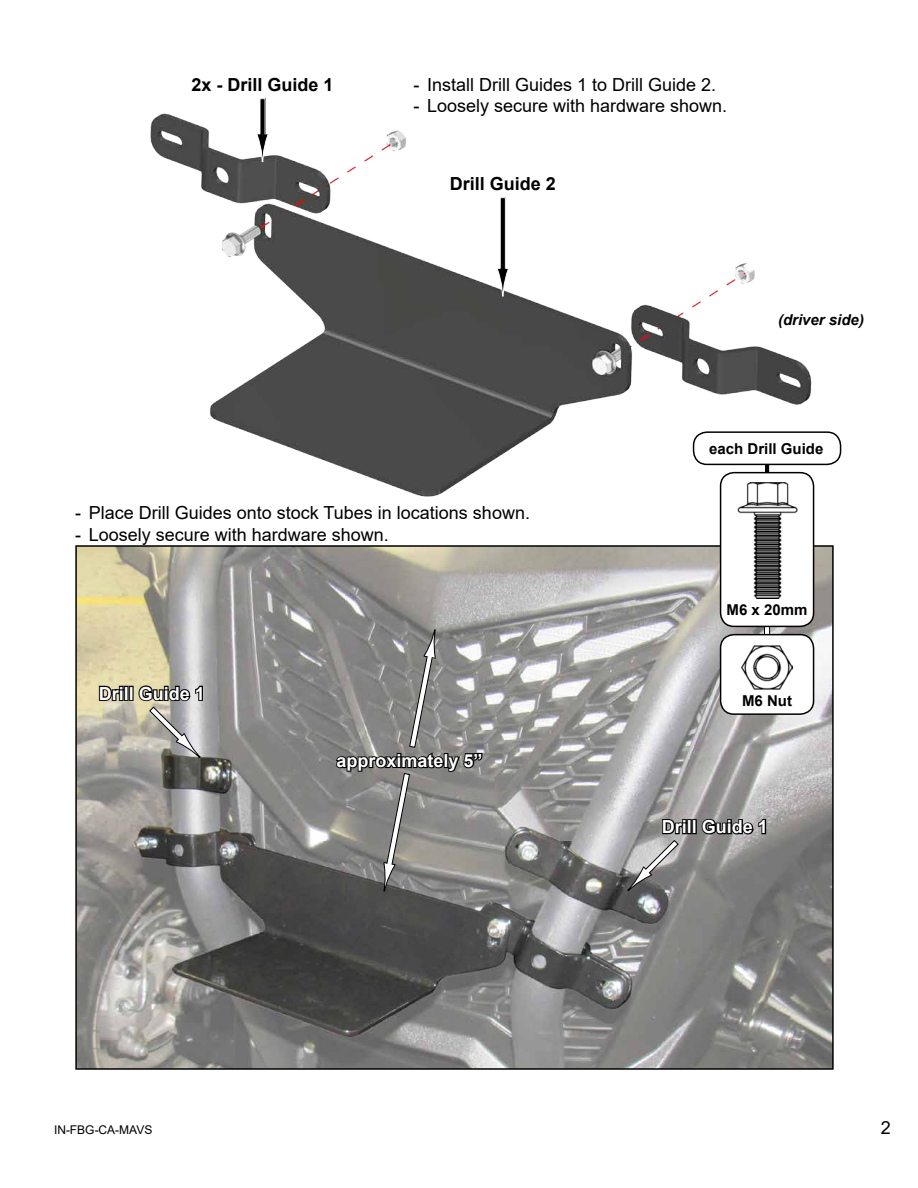
<style>
.page{position:relative;width:918px;height:1188px;background:#fff}
.page>*{position:absolute;margin:0;border:0;box-sizing:border-box;transform-origin:0 0}
.t1{font:18px "Arial";color:#000}
.t2{font:700 18px "Arial";color:#fff}
.t3{font:700 18px "Arial";color:#000}
.t4{font:700 15px "Arial";color:#000}
.t5{font:italic 700 15px "Arial";color:#000}
.t6{font:12px "Arial";color:#000}
</style>
<div class="page">
<img style="left:150px;top:98px;width:692px;height:404px">
<img style="left:78px;top:548px;width:753px;height:519px">
<svg style="left:627px;top:818px;width:60px;height:75px;background:#919191"></svg>
<div style="left:682px;top:823px;width:5px;height:11px;border:2px solid #000"></div>
<div style="left:687px;top:819px;width:5px;height:15px;border:2px solid #000"></div>
<div style="left:692px;top:819px;width:5px;height:15px;border:2px solid #000"></div>
<svg style="left:700px;top:817px;width:67px;height:19px"></svg>
<svg style="left:334px;top:630px;width:150px;height:262px;background:#878684"></svg>
<svg style="left:766px;top:627px;width:2px;height:7px"></svg>
<div style="left:764px;top:531px;width:6px;height:123px;border:1px solid #000"></div>
<div style="left:721px;top:635px;width:93px;height:79px;background:#fff;border-radius:14px"></div>
<div style="left:720px;top:634px;width:94px;height:81px;border:2px solid #000;border-radius:14px"></div>
<img style="left:742px;top:645px;width:50px;height:45px">
<div style="left:260px;top:99px;width:5px;height:35px;background:#000"></div>
<svg style="left:256px;top:133px;width:13px;height:29px"></svg>
<svg style="left:776px;top:312px;width:66px;height:19px"></svg>
<div style="left:500px;top:198px;width:5px;height:71px;background:#000"></div>
<div style="left:500px;top:197px;width:6px;height:72px;border:1px solid #fff"></div>
<svg style="left:496px;top:268px;width:13px;height:29px"></svg>
<svg style="left:98px;top:684px;width:26px;height:18px"></svg>
<div style="left:119px;top:689px;width:5px;height:12px;border:2px solid #000"></div>
<div style="left:124px;top:686px;width:5px;height:15px;border:2px solid #000"></div>
<div style="left:129px;top:686px;width:5px;height:15px;border:2px solid #000"></div>
<svg style="left:137px;top:684px;width:67px;height:75px;background:#a19f98"></svg>
<div style="left:765px;top:444px;width:5px;height:122px;background:#000"></div>
<div style="left:764px;top:443px;width:6px;height:124px;border:1px solid #fff"></div>
<div style="left:721px;top:473px;width:93px;height:153px;background:#fff;border-radius:14px"></div>
<div style="left:720px;top:472px;width:94px;height:155px;border:2px solid #000;border-radius:14px"></div>
<img style="left:737px;top:483px;width:60px;height:115px">
<div style="left:694px;top:432px;width:147px;height:32px;background:#fff;border-radius:14px"></div>
<div style="left:693px;top:431px;width:148px;height:34px;border:2px solid #000;border-radius:14px"></div>
<p class="t3" style="left:192px;top:72px;width:144px">2x - Drill Guide 1</p>
<p class="t1" style="left:414px;top:72px;width:304px">- Install Drill Guides 1 to Drill Guide 2.</p>
<p class="t1" style="left:414px;top:94px;width:315px">- Loosely secure with hardware shown.</p>
<p class="t3" style="left:450px;top:171px;width:108px">Drill Guide 2</p>
<p class="t5" style="left:778px;top:310px;width:87px">(driver side)</p>
<p class="t4" style="left:709px;top:438px;width:116px">each Drill Guide</p>
<p class="t1" style="left:75px;top:500px;width:456px">- Place Drill Guides onto stock Tubes in locations shown.</p>
<p class="t1" style="left:75px;top:522px;width:315px">- Loosely secure with hardware shown.</p>
<p class="t2" style="left:99px;top:681px;width:108px">Drill Guide 1</p>
<p class="t2" style="left:337px;top:748px;width:148px">approximately 5”</p>
<p class="t4" style="left:727px;top:599px;width:82px">M6 x 20mm</p>
<p class="t4" style="left:742px;top:690px;width:51px">M6 Nut</p>
<p class="t2" style="left:662px;top:814px;width:108px">Drill Guide 1</p>
<p class="t6" style="left:54px;top:1122px;width:100px">IN-FBG-CA-MAVS</p>
<p class="t1" style="left:881px;top:1115px;width:12px">2</p>
</div>
